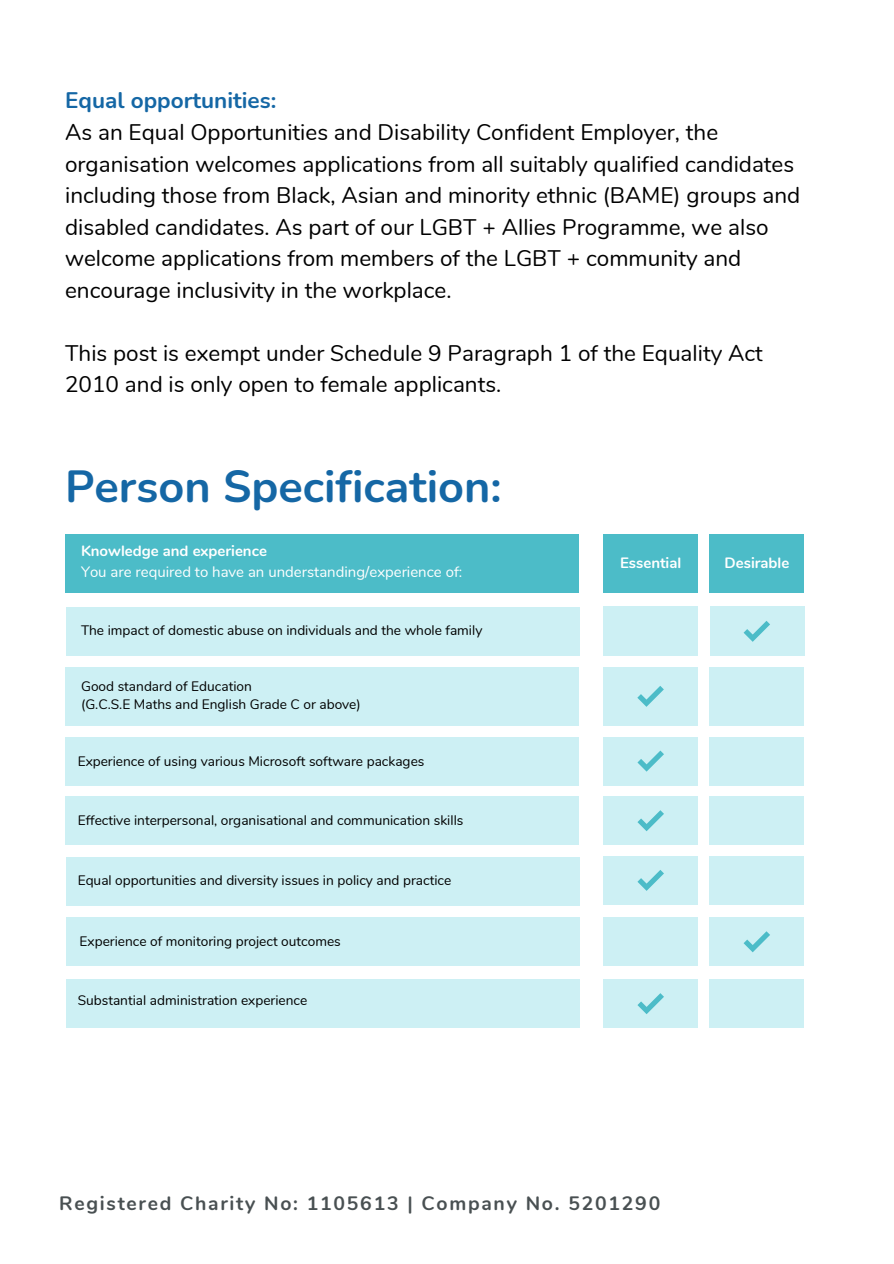
<style>
.page{position:relative;width:894px;height:1264px;background:#fff}
.page>*{position:absolute;margin:0;border:0;box-sizing:border-box;transform-origin:0 0}
.t1{font:700 45px "Nunito";color:#1567a5}
.t2{font:22.5px/31.5px "Nunito";color:#000}
.t3{font:700 19.35px "Nunito";letter-spacing:.09em;color:#495052}
.t4{font:15px "Nunito";color:#fff}
.t5{font:700 15px "Nunito";color:#fff}
.t6{font:13.65px "Nunito";color:#000}
.s1{font-weight:700;color:#1567a5}
</style>
<div class="page">
<div style="left:65px;top:534px;width:513px;height:59px;background:#4cbcc8"></div>
<div style="left:603px;top:534px;width:94px;height:59px;background:#4cbcc8"></div>
<div style="left:709px;top:534px;width:94px;height:59px;background:#4cbcc8"></div>
<div style="left:66px;top:607px;width:513px;height:48px;background:#cdf0f4"></div>
<div style="left:65px;top:667px;width:513px;height:58px;background:#cdf0f4"></div>
<div style="left:65px;top:737px;width:513px;height:48px;background:#cdf0f4"></div>
<div style="left:603px;top:667px;width:94px;height:58px;background:#cdf0f4"></div>
<div style="left:709px;top:667px;width:94px;height:58px;background:#cdf0f4"></div>
<svg style="left:637px;top:686px;width:26px;height:21px"></svg>
<div style="left:603px;top:606px;width:94px;height:49px;background:#cdf0f4"></div>
<div style="left:709px;top:606px;width:95px;height:49px;background:#cdf0f4"></div>
<svg style="left:743px;top:621px;width:26px;height:21px"></svg>
<div style="left:66px;top:979px;width:513px;height:48px;background:#cdf0f4"></div>
<div style="left:65px;top:796px;width:513px;height:49px;background:#cdf0f4"></div>
<div style="left:66px;top:856px;width:513px;height:49px;background:#cdf0f4"></div>
<div style="left:66px;top:917px;width:513px;height:49px;background:#cdf0f4"></div>
<div style="left:603px;top:737px;width:94px;height:48px;background:#cdf0f4"></div>
<div style="left:709px;top:737px;width:95px;height:48px;background:#cdf0f4"></div>
<svg style="left:637px;top:750px;width:26px;height:21px"></svg>
<div style="left:603px;top:796px;width:94px;height:49px;background:#cdf0f4"></div>
<div style="left:709px;top:796px;width:95px;height:49px;background:#cdf0f4"></div>
<svg style="left:637px;top:810px;width:26px;height:21px"></svg>
<div style="left:603px;top:856px;width:94px;height:48px;background:#cdf0f4"></div>
<div style="left:709px;top:856px;width:95px;height:48px;background:#cdf0f4"></div>
<svg style="left:637px;top:870px;width:26px;height:20px"></svg>
<div style="left:603px;top:917px;width:94px;height:49px;background:#cdf0f4"></div>
<div style="left:709px;top:917px;width:95px;height:49px;background:#cdf0f4"></div>
<svg style="left:743px;top:931px;width:26px;height:21px"></svg>
<div style="left:603px;top:979px;width:94px;height:48px;background:#cdf0f4"></div>
<div style="left:709px;top:979px;width:95px;height:48px;background:#cdf0f4"></div>
<svg style="left:637px;top:993px;width:26px;height:21px"></svg>
<h2 class="t2" style="left:65px;top:85px;width:736px"><span class="s1">Equal opportunities:<br></span>As an Equal Opportunities and Disability Confident Employer, the organisation welcomes applications from all suitably qualified candidates including those from Black, Asian and minority ethnic (BAME) groups and disabled candidates. As part of our LGBT + Allies Programme, we also welcome applications from members of the LGBT + community and encourage inclusivity in the workplace.</h2>
<h1 class="t2" style="left:65px;top:337px;width:699px">This post is exempt under Schedule 9 Paragraph 1 of the Equality Act<br>2010 and is only open to female applicants.</h1>
<p class="t1" style="left:65px;top:456px;width:438px">Person Specification:</p>
<p class="t5" style="left:81px;top:541px;width:187px">Knowledge and experience</p>
<p class="t4" style="left:81px;top:561px;width:383px">You are required to have an understanding/experience of:</p>
<p class="t6" style="left:81px;top:621px;width:403px">The impact of domestic abuse on individuals and the whole family</p>
<p class="t6" style="left:81px;top:677px;width:172px">Good standard of Education</p>
<p class="t6" style="left:81px;top:695px;width:281px">(G.C.S.E Maths and English Grade C or above)</p>
<h4 class="t6" style="left:78px;top:751px;width:348px">Experience of using various Microsoft software packages</h4>
<p class="t6" style="left:78px;top:811px;width:387px">Effective interpersonal, organisational and communication skills</p>
<p class="t6" style="left:78px;top:871px;width:375px">Equal opportunities and diversity issues in policy and practice</p>
<p class="t6" style="left:80px;top:931px;width:263px">Experience of monitoring project outcomes</p>
<p class="t6" style="left:78px;top:991px;width:231px">Substantial administration experience</p>
<p class="t5" style="left:620px;top:553px;width:63px">Essential</p>
<p class="t5" style="left:724px;top:553px;width:66px">Desirable</p>
<h2 class="t3" style="left:59px;top:1190px;width:602px">Registered Charity No: 1105613 | Company No. 5201290</h2>
</div>
